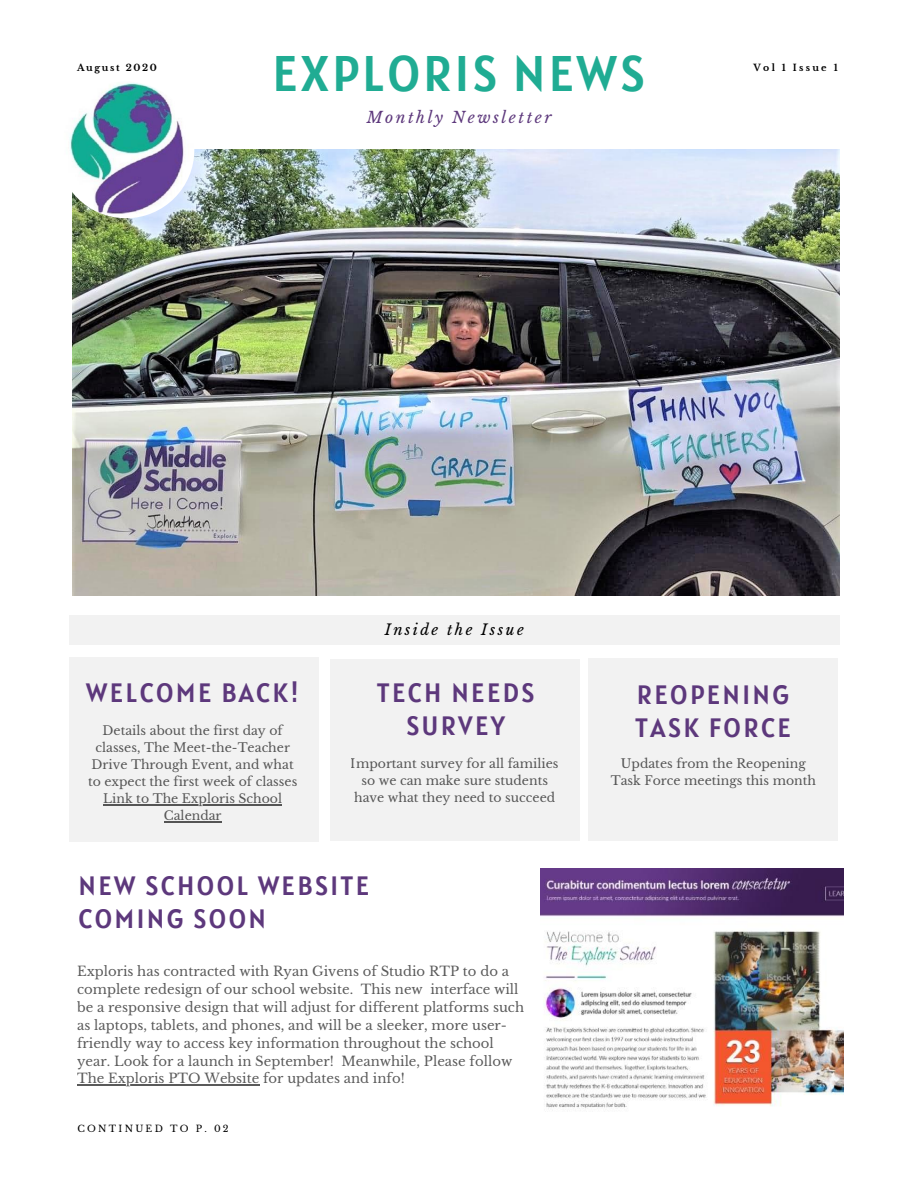
<style>
.page{position:relative;width:918px;height:1188px;background:#fff}
.page>*{position:absolute;margin:0;border:0;box-sizing:border-box;transform-origin:0 0}
.t1{font:49.8px "Alatsi";letter-spacing:.06em;color:#20ac93}
.t2{font:26.4px/32.8px "Alatsi";letter-spacing:.09em;color:#5d387c}
.t3{font:italic 15.6px "Libre Baskerville";letter-spacing:.16em;color:#5d387c}
.t4{font:italic 14.85px "Libre Baskerville";letter-spacing:.16em;color:#000}
.t5{font:13.2px/18px "Libre Baskerville";color:#000}
.t6{font:12.45px/17px "Libre Baskerville";color:#000;text-align:center}
.t7{font:9.3px "Libre Baskerville";letter-spacing:.24em;color:#000}
.t8{font:700 9.3px "Libre Baskerville";letter-spacing:.18em;color:#000}
.t9{font:700 9.3px "Libre Baskerville";letter-spacing:.24em;color:#000}
</style>
<div class="page">
<div style="left:69px;top:658px;width:250px;height:183px;background:#f2f2f2"></div>
<div style="left:69px;top:616px;width:771px;height:29px;background:#f2f2f2"></div>
<div style="left:588px;top:659px;width:250px;height:182px;background:#f2f2f2"></div>
<div style="left:330px;top:660px;width:250px;height:181px;background:#f2f2f2"></div>
<img style="left:72px;top:149px;width:767px;height:447px">
<img style="left:541px;top:869px;width:302px;height:242px">
<img style="left:58px;top:81px;width:136px;height:137px;border-radius:50%">
<hr style="left:103px;top:804px;width:179px;height:1px;background:#000">
<hr style="left:164px;top:821px;width:58px;height:1px;background:#000">
<hr style="left:77px;top:1085px;width:182px;height:1px;background:#000">
<p class="t8" style="left:77px;top:62px;width:81px">August 2020</p>
<h1 class="t1" style="left:273px;top:41px;width:374px">EXPLORIS NEWS</h1>
<p class="t3" style="left:367px;top:108px;width:186px">Monthly Newsletter</p>
<p class="t9" style="left:754px;top:62px;width:86px">Vol 1 Issue 1</p>
<p class="t4" style="left:385px;top:620px;width:141px">Inside the Issue</p>
<h2 class="t2" style="left:86px;top:676px;width:214px">WELCOME BACK!</h2>
<p class="t6" style="left:88px;top:723px;width:211px">Details about the first day of classes, The Meet-the-Teacher<br>Drive Through Event, and what to expect the first week of classes<br>Link to The Exploris School<br>Calendar</p>
<h2 class="t2" style="left:377px;top:676px;width:159px;text-align:center">TECH NEEDS<br>SURVEY</h2>
<p class="t6" style="left:351px;top:755px;width:209px">Important survey for all families so we can make sure students have what they need to succeed</p>
<h2 class="t2" style="left:79px;top:869px;width:292px">NEW SCHOOL WEBSITE<br>COMING SOON</h2>
<p class="t5" style="left:77px;top:962px;width:449px">Exploris has contracted with Ryan Givens of Studio RTP to do a complete redesign of our school website. This new interface will be a responsive design that will adjust for different platforms such as laptops, tablets, and phones, and will be a sleeker, more user&shy;friendly way to access key information throughout the school year. Look for a launch in September! Meanwhile, Please follow The Exploris PTO Website for updates and info!</p>
<p class="t7" style="left:77px;top:1123px;width:153px">CONTINUED TO P. 02</p>
<h2 class="t2" style="left:635px;top:678px;width:157px">REOPENING<br>TASK FORCE</h2>
<p class="t6" style="left:611px;top:755px;width:207px">Updates from the Reopening<br>Task Force meetings this month</p>
</div>
